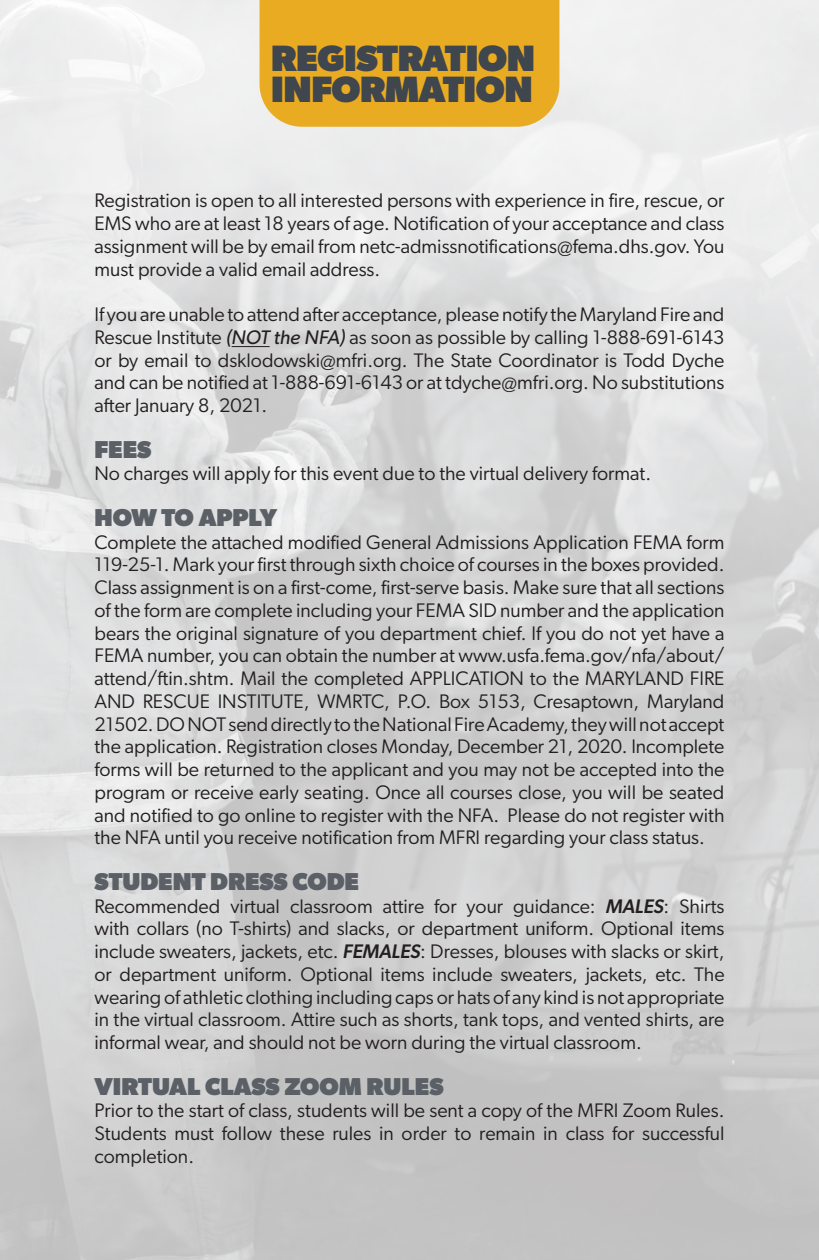
<style>
.page{position:relative;width:819px;height:1260px;background:#fff}
.page>*{position:absolute;margin:0;border:0;box-sizing:border-box;transform-origin:0 0}
.t1{font:800 36.75px "Gibson";letter-spacing:-.01em;color:#3f464d}
.t2{font:800 24.5px "Gibson";color:#5a6065}
.t3{font:19.6px/22.8px "Gibson";color:#231f20;text-align:justify}
.s1{font-style:italic}
.s2{font-weight:500;font-style:italic}
</style>
<div class="page">
<div style="left:260px;top:0;width:299px;height:127px;background:#e9ab21"></div>
<hr style="left:232px;top:346px;width:38px;height:1px;background:#231f20">
<p class="t1" style="left:271px;top:37px;width:266px">REGISTRATION</p>
<p class="t1" style="left:271px;top:68px;width:263px">INFORMATION</p>
<p class="t3" style="left:94px;top:189px;width:632px">Registration is open to all interested persons with experience in fire, rescue, or EMS who are at least 18 years of age. Notification of your acceptance and class assignment will be by email from netc-admissnotifications@fema.dhs.gov. You must provide a valid email address.</p>
<p class="t3" style="left:94px;top:303px;width:632px">If you are unable to attend after acceptance, please notify the Maryland Fire and Rescue Institute <span class="s1">(NOT the NFA)</span> as soon as possible by calling 1-888-691-6143 or by email to dsklodowski@mfri.org. The State Coordinator is Todd Dyche and can be notified at 1-888-691-6143 or at tdyche@mfri.org. No substitutions after January 8, 2021.</p>
<p class="t2" style="left:94px;top:435px;width:59px">FEES</p>
<p class="t3" style="left:94px;top:462px;width:558px">No charges will apply for this event due to the virtual delivery format.</p>
<p class="t2" style="left:94px;top:503px;width:184px">HOW TO APPLY</p>
<p class="t3" style="left:94px;top:530px;width:632px">Complete the attached modified General Admissions Application FEMA form 119-25-1. Mark your first through sixth choice of courses in the boxes provided.<br>Class assignment is on a first-come, first-serve basis. Make sure that all sections of the form are complete including your FEMA SID number and the application bears the original signature of you department chief. If you do not yet have a FEMA number, you can obtain the number at www.usfa.fema.gov/nfa/about/ attend/ftin.shtm. Mail the completed APPLICATION to the MARYLAND FIRE AND RESCUE INSTITUTE, WMRTC, P.O. Box 5153, Cresaptown, Maryland 21502. DO NOT send directly to the National Fire Academy, they will not accept the application. Registration closes Monday, December 21, 2020. Incomplete forms will be returned to the applicant and you may not be accepted into the program or receive early seating. Once all courses close, you will be seated and notified to go online to register with the NFA. Please do not register with the NFA until you receive notification from MFRI regarding your class status.</p>
<p class="t2" style="left:94px;top:867px;width:266px">STUDENT DRESS CODE</p>
<p class="t3" style="left:94px;top:894px;width:632px">Recommended virtual classroom attire for your guidance: <span class="s2">MALES</span>: Shirts with collars (no T-shirts) and slacks, or department uniform. Optional items include sweaters, jackets, etc. <span class="s2">FEMALES</span>: Dresses, blouses with slacks or skirt, or department uniform. Optional items include sweaters, jackets, etc. The wearing of athletic clothing including caps or hats of any kind is not appropriate in the virtual classroom. Attire such as shorts, tank tops, and vented shirts, are informal wear, and should not be worn during the virtual classroom.</p>
<p class="t2" style="left:94px;top:1072px;width:351px">VIRTUAL CLASS ZOOM RULES</p>
<p class="t3" style="left:94px;top:1099px;width:632px">Prior to the start of class, students will be sent a copy of the MFRI Zoom Rules.<br>Students must follow these rules in order to remain in class for successful completion.</p>
</div>
